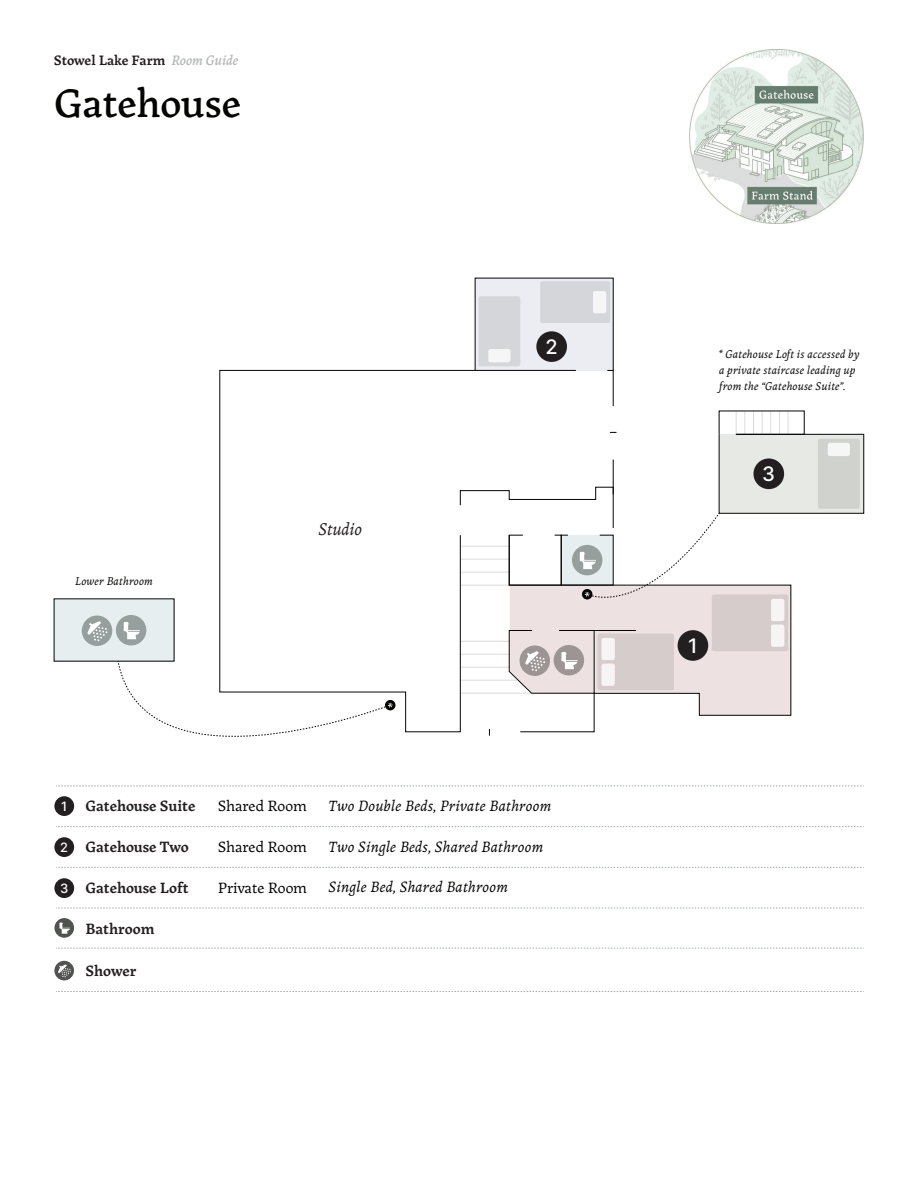
<style>
.page{position:relative;width:918px;height:1188px;background:#fff}
.page>*{position:absolute;margin:0;border:0;box-sizing:border-box;transform-origin:0 0}
.t1{font:500 48px "Landa";color:#040503}
.t2{font:italic 20.55px "Landa";color:#231f20}
.t3{font:19.95px "Inter";color:#fff}
.t4{font:italic 18px "Landa";letter-spacing:.02em;color:#040503}
.t5{font:600 18px "Landa";color:#231f20}
.t6{font:18px "Landa";color:#040503}
.t7{font:600 16.5px "Landa";color:#231f20}
.t8{font:italic 13.5px/16.2px "Landa";letter-spacing:.02em;color:#040503}
.s1{font-weight:500;font-style:italic;color:#b5b6b6}
.s2{font-family:"Inter";font-style:normal;font-size:12.9px;color:#fff}
.s3{font-weight:600;font-style:normal;color:#231f20}
.s4{font-style:normal}
.s5{font-family:"Inter";font-weight:400;font-size:12.9px;color:#fff}
</style>
<div class="page">
<div style="left:54px;top:796px;width:20px;height:20px;background:#231f20;border-radius:50%"></div>
<div style="left:54px;top:837px;width:20px;height:20px;background:#231f20;border-radius:50%"></div>
<div style="left:54px;top:878px;width:20px;height:20px;background:#231f20;border-radius:50%"></div>
<svg style="left:54px;top:918px;width:20px;height:20px"></svg>
<svg style="left:60px;top:923px;width:10px;height:11px"></svg>
<svg style="left:54px;top:961px;width:20px;height:19px"></svg>
<svg style="left:58px;top:964px;width:13px;height:13px"></svg>
<svg style="left:56px;top:908px;width:808px;height:1px"></svg>
<svg style="left:56px;top:948px;width:808px;height:1px"></svg>
<svg style="left:56px;top:991px;width:808px;height:1px"></svg>
<svg style="left:56px;top:867px;width:808px;height:1px"></svg>
<svg style="left:56px;top:826px;width:808px;height:1px"></svg>
<img style="left:690px;top:49px;width:174px;height:174px">
<div style="left:475px;top:278px;width:138px;height:92px;background:#ebedf2"></div>
<div style="left:478px;top:296px;width:42px;height:70px;background:#d4d6da;border-radius:2px"></div>
<div style="left:488px;top:349px;width:22px;height:13px;background:#f6f6f7;border-radius:2px"></div>
<div style="left:540px;top:281px;width:70px;height:42px;background:#d4d6da;border-radius:2px"></div>
<div style="left:593px;top:291px;width:13px;height:22px;background:#f6f6f7;border-radius:2px"></div>
<div style="left:536px;top:331px;width:31px;height:31px;background:#231f20;border-radius:50%"></div>
<svg style="left:56px;top:370px;width:809px;height:417px"></svg>
<p class="t7" style="left:54px;top:49px;width:186px">Stowel Lake Farm <span class="s1">Room Guide</span></p>
<h1 class="t1" style="left:54px;top:74px;width:188px">Gatehouse</h1>
<p class="t8" style="left:75px;top:573px;width:79px">Lower Bathroom</p>
<p class="t2" style="left:318px;top:517px;width:45px">Studio</p>
<p class="t3" style="left:545px;top:332px;width:14px">2</p>
<p class="t4" style="left:61px;top:795px;width:492px"><span class="s2">1</span> <span class="s3">Gatehouse Suite</span> <span class="s4">Shared Room</span> Two Double Beds, Private Bathroom</p>
<p class="t4" style="left:329px;top:835px;width:216px">Two Single Beds, Shared Bathroom</p>
<p class="t4" style="left:329px;top:876px;width:181px">Single Bed, Shared Bathroom</p>
<p class="t5" style="left:60px;top:836px;width:130px"><span class="s5">2</span> Gatehouse Two</p>
<p class="t6" style="left:218px;top:836px;width:91px">Shared Room</p>
<p class="t5" style="left:60px;top:877px;width:130px"><span class="s5">3</span> Gatehouse Loft</p>
<p class="t6" style="left:218px;top:877px;width:91px">Private Room</p>
<p class="t5" style="left:86px;top:917px;width:70px">Bathroom</p>
<p class="t5" style="left:86px;top:959px;width:52px">Shower</p>
<p class="t8" style="left:719px;top:346px;width:142px">* Gatehouse Loft is accessed by a private staircase leading up from the “Gatehouse Suite”.</p>
<p class="t3" style="left:762px;top:459px;width:14px">3</p>
<p class="t3" style="left:688px;top:631px;width:11px">1</p>
</div>
